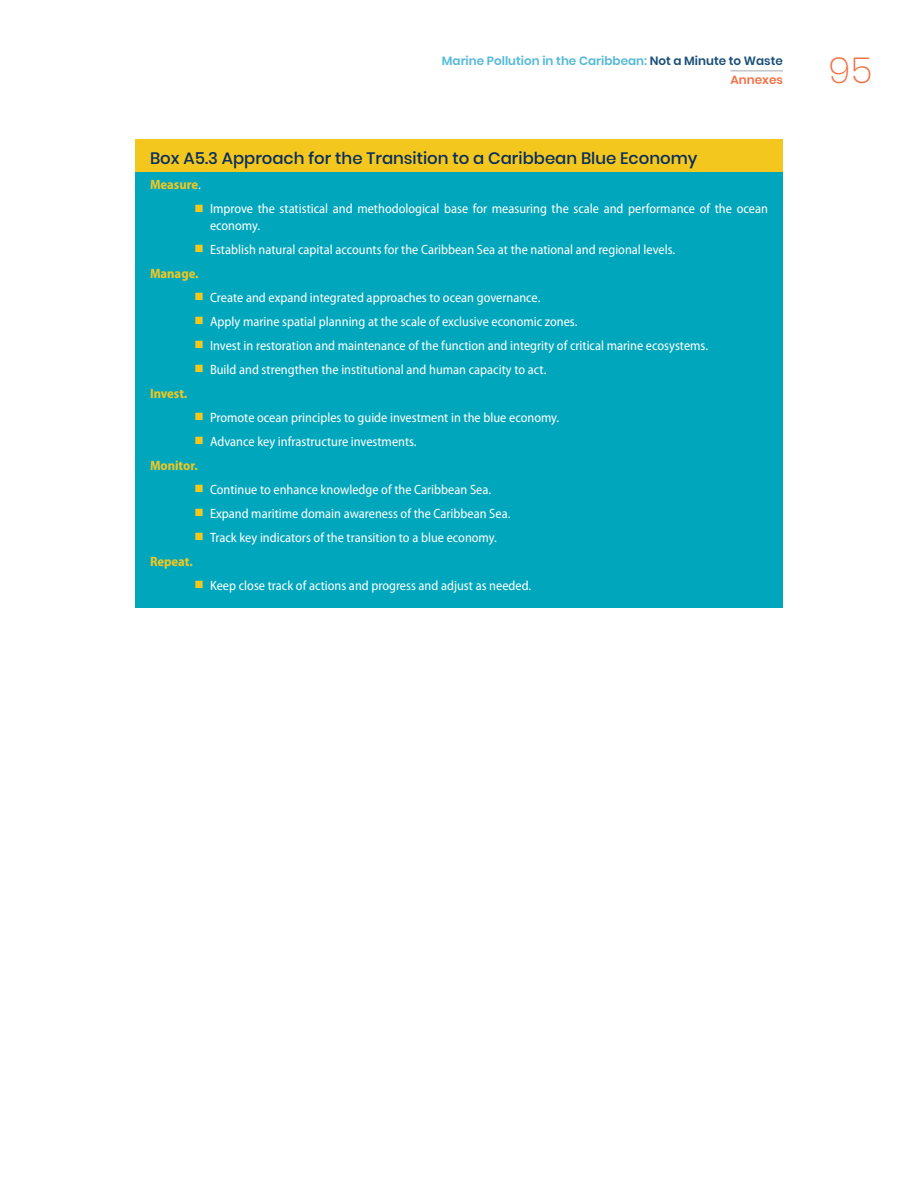
<style>
.page{position:relative;width:918px;height:1188px;background:#fff}
.page>*{position:absolute;margin:0;border:0;box-sizing:border-box;transform-origin:0 0}
.t1{font:200 36px "Poppins";color:#f37245}
.t2{font:500 16.5px "Poppins";color:#082d5e}
.t3{font:semi-condensed 13.5px/24px "Myriad Pro";color:#fff}
.t4{font:700 semi-condensed 13.5px "Myriad Pro";color:#f3c71e}
.t5{font:600 12px/18.9px "Poppins";color:#55bad8;text-align:right}
.s1{color:#1a507a}
.s2{color:#f37245}
.s3{font-weight:400;color:#fff}
.s4{color:#f3c71e}
.s5{font-weight:700;color:#f3c71e}
</style>
<div class="page">
<div style="left:135px;top:139px;width:648px;height:38px;background:#f3c71e"></div>
<div style="left:135px;top:172px;width:648px;height:36px;background:#00a7bc"></div>
<div style="left:135px;top:196px;width:648px;height:52px;background:#00a7bc"></div>
<div style="left:135px;top:236px;width:648px;height:36px;background:#00a7bc"></div>
<div style="left:135px;top:260px;width:648px;height:36px;background:#00a7bc"></div>
<div style="left:135px;top:284px;width:648px;height:36px;background:#00a7bc"></div>
<div style="left:135px;top:308px;width:648px;height:36px;background:#00a7bc"></div>
<div style="left:135px;top:332px;width:648px;height:36px;background:#00a7bc"></div>
<div style="left:135px;top:356px;width:648px;height:36px;background:#00a7bc"></div>
<div style="left:135px;top:380px;width:648px;height:36px;background:#00a7bc"></div>
<div style="left:135px;top:404px;width:648px;height:36px;background:#00a7bc"></div>
<div style="left:135px;top:428px;width:648px;height:36px;background:#00a7bc"></div>
<div style="left:135px;top:452px;width:648px;height:36px;background:#00a7bc"></div>
<div style="left:135px;top:476px;width:648px;height:36px;background:#00a7bc"></div>
<div style="left:135px;top:500px;width:648px;height:36px;background:#00a7bc"></div>
<div style="left:135px;top:524px;width:648px;height:36px;background:#00a7bc"></div>
<div style="left:135px;top:548px;width:648px;height:36px;background:#00a7bc"></div>
<div style="left:135px;top:572px;width:648px;height:36px;background:#00a7bc"></div>
<hr style="left:730px;top:70px;width:53px;height:1px;background:#a7a9ac">
<p class="t5" style="left:442px;top:52px;width:343px">Marine Pollution in the Caribbean: <span class="s1">Not a Minute to Waste<br></span><span class="s2">Annexes</span></p>
<h1 class="t1" style="left:829px;top:49px;width:45px">95</h1>
<p class="t2" style="left:150px;top:149px;width:549px">Box A5.3 Approach for the Transition to a Caribbean Blue Economy</p>
<p class="t4" style="left:150px;top:177px;width:52px">Measure<span class="s3">.</span></p>
<p class="t3" style="left:210px;top:201px;width:559px;line-height:16.5px;text-indent:-15px"><span class="s4">■</span> Improve the statistical and methodological base for measuring the scale and performance of the ocean economy.</p>
<p class="t3" style="left:150px;top:238px;width:527px;text-indent:45px"><span class="s4">■</span> Establish natural capital accounts for the Caribbean Sea at the national and regional levels.<br><span class="s5">Manage.</span></p>
<p class="t3" style="left:195px;top:286px;width:347px"><span class="s4">■</span> Create and expand integrated approaches to ocean governance.</p>
<p class="t3" style="left:195px;top:310px;width:384px"><span class="s4">■</span> Apply marine spatial planning at the scale of exclusive economic zones.</p>
<p class="t3" style="left:195px;top:334px;width:515px"><span class="s4">■</span> Invest in restoration and maintenance of the function and integrity of critical marine ecosystems.</p>
<p class="t3" style="left:195px;top:358px;width:353px"><span class="s4">■</span> Build and strengthen the institutional and human capacity to act.</p>
<p class="t4" style="left:150px;top:386px;width:39px">Invest.</p>
<p class="t3" style="left:195px;top:406px;width:366px"><span class="s4">■</span> Promote ocean principles to guide investment in the blue economy.</p>
<p class="t3" style="left:150px;top:430px;width:268px;text-indent:45px"><span class="s4">■</span> Advance key infrastructure investments.<br><span class="s5">Monitor.</span></p>
<p class="t3" style="left:195px;top:478px;width:298px"><span class="s4">■</span> Continue to enhance knowledge of the Caribbean Sea.</p>
<p class="t3" style="left:195px;top:502px;width:317px"><span class="s4">■</span> Expand maritime domain awareness of the Caribbean Sea.</p>
<p class="t3" style="left:195px;top:526px;width:303px"><span class="s4">■</span> Track key indicators of the transition to a blue economy.</p>
<p class="t4" style="left:150px;top:554px;width:44px">Repeat.</p>
<p class="t3" style="left:195px;top:574px;width:338px"><span class="s4">■</span> Keep close track of actions and progress and adjust as needed.</p>
</div>
